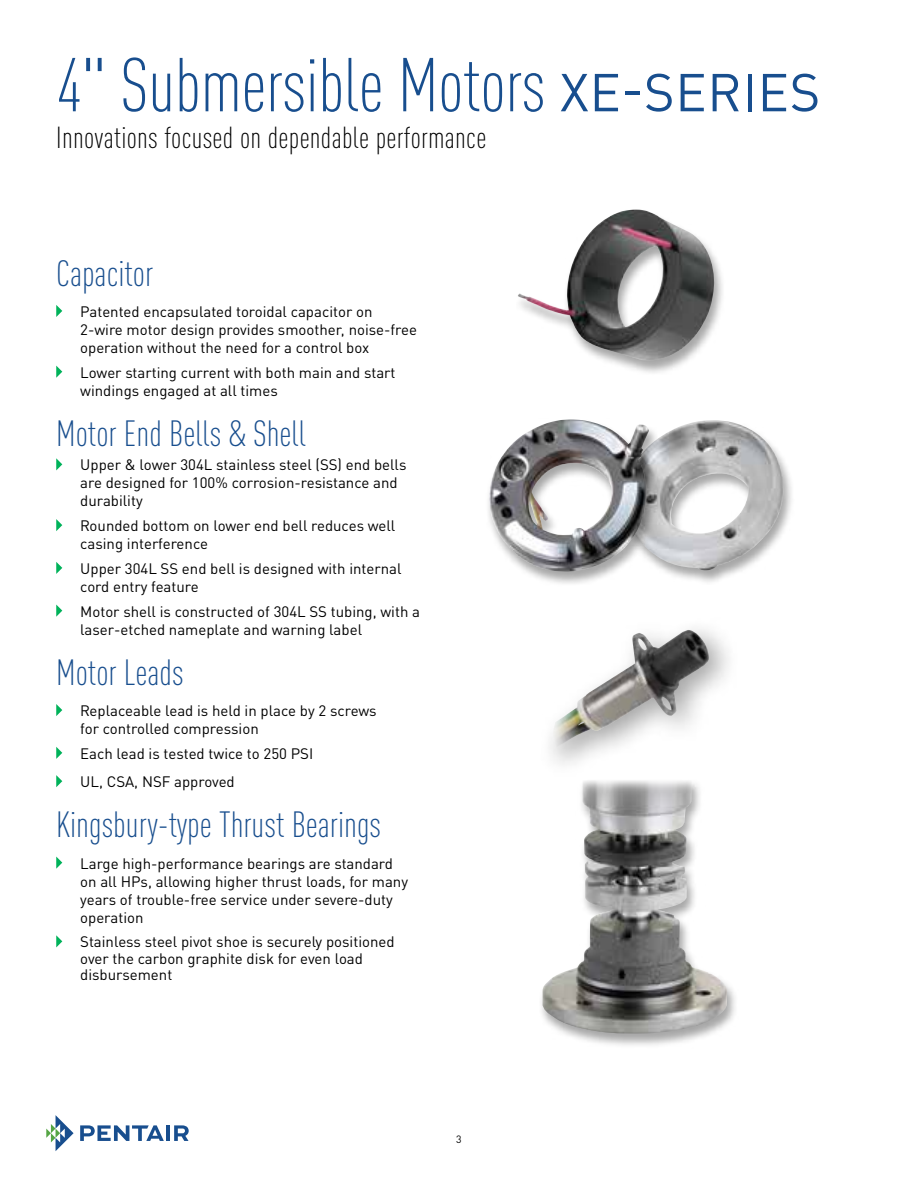
<style>
.page{position:relative;width:918px;height:1188px;background:#fff}
.page>*{position:absolute;margin:0;border:0;box-sizing:border-box;transform-origin:0 0}
.t1{font:300 condensed 75px "DIN Pro";letter-spacing:-.005em;color:#184e8e}
.t2{font:300 condensed 36px "DIN Pro";color:#184e8e}
.t3{font:300 condensed 30px "DIN Pro";letter-spacing:.01em;color:#000}
.t4{font:15px/18px "DIN Pro";color:#000}
.t5{font:10.5px "DIN Pro";color:#000}
.s1{font-weight:400;font-stretch:normal;font-size:52.5px}
</style>
<div class="page">
<svg style="left:56px;top:305px;width:6px;height:12px"></svg>
<svg style="left:56px;top:366px;width:6px;height:12px"></svg>
<svg style="left:56px;top:458px;width:6px;height:12px"></svg>
<svg style="left:56px;top:519px;width:6px;height:12px"></svg>
<svg style="left:56px;top:562px;width:6px;height:12px"></svg>
<svg style="left:56px;top:605px;width:6px;height:12px"></svg>
<svg style="left:56px;top:704px;width:6px;height:12px"></svg>
<svg style="left:56px;top:747px;width:6px;height:12px"></svg>
<svg style="left:56px;top:775px;width:6px;height:12px"></svg>
<svg style="left:56px;top:857px;width:6px;height:12px"></svg>
<svg style="left:56px;top:935px;width:6px;height:12px"></svg>
<div style="left:619px;top:419px;width:176px;height:166px;background:#000;opacity:.35"></div>
<img style="left:660px;top:420px;width:123px;height:151px">
<div style="left:484px;top:418px;width:176px;height:169px;background:#000;opacity:.35"></div>
<img style="left:488px;top:419px;width:161px;height:155px">
<div style="left:538px;top:779px;width:201px;height:270px;background:#000;opacity:.35"></div>
<img style="left:542px;top:780px;width:185px;height:254px">
<img style="left:549px;top:630px;width:164px;height:124px">
<div style="left:514px;top:208px;width:212px;height:168px;background:#000;opacity:.35"></div>
<img style="left:518px;top:209px;width:198px;height:154px">
<svg style="left:46px;top:1115px;width:28px;height:36px"></svg>
<svg style="left:80px;top:1125px;width:84px;height:16px"></svg>
<hr style="left:166px;top:1125px;width:4px;height:16px;background:#184e8e">
<svg style="left:174px;top:1125px;width:15px;height:16px"></svg>
<h1 class="t1" style="left:56px;top:32px;width:766px">4" Submersible Motors <span class="s1">XE-SERIES</span></h1>
<h3 class="t3" style="left:56px;top:116px;width:432px">Innovations focused on dependable performance</h3>
<h2 class="t2" style="left:56px;top:247px;width:98px">Capacitor</h2>
<p class="t4" style="left:80px;top:301px;width:338px">Patented encapsulated toroidal capacitor on<br>2-wire motor design provides smoother, noise-free operation without the need for a control box</p>
<p class="t4" style="left:80px;top:362px;width:317px">Lower starting current with both main and start windings engaged at all times</p>
<h2 class="t2" style="left:56px;top:408px;width:251px">Motor End Bells &amp; Shell</h2>
<p class="t4" style="left:80px;top:455px;width:328px">Upper &amp; lower 304L stainless steel (SS) end bells are designed for 100% corrosion-resistance and durability</p>
<p class="t4" style="left:80px;top:515px;width:317px">Rounded bottom on lower end bell reduces well casing interference</p>
<p class="t4" style="left:80px;top:558px;width:323px">Upper 304L SS end bell is designed with internal cord entry feature</p>
<p class="t4" style="left:80px;top:601px;width:341px">Motor shell is constructed of 304L SS tubing, with a laser-etched nameplate and warning label</p>
<h2 class="t2" style="left:56px;top:647px;width:129px">Motor Leads</h2>
<p class="t4" style="left:80px;top:700px;width:298px">Replaceable lead is held in place by 2 screws for controlled compression</p>
<p class="t4" style="left:80px;top:738px;width:235px;line-height:28.3px">Each lead is tested twice to 250 PSI<br>UL, CSA, NSF approved</p>
<h2 class="t2" style="left:56px;top:799px;width:326px">Kingsbury-type Thrust Bearings</h2>
<p class="t4" style="left:80px;top:853px;width:329px">Large high-performance bearings are standard on all HPs, allowing higher thrust loads, for many years of trouble-free service under severe-duty operation</p>
<p class="t4" style="left:80px;top:932px;width:316px;line-height:16.5px">Stainless steel pivot shoe is securely positioned over the carbon graphite disk for even load disbursement</p>
<p class="t5" style="left:456px;top:1131px;width:7px">3</p>
</div>
